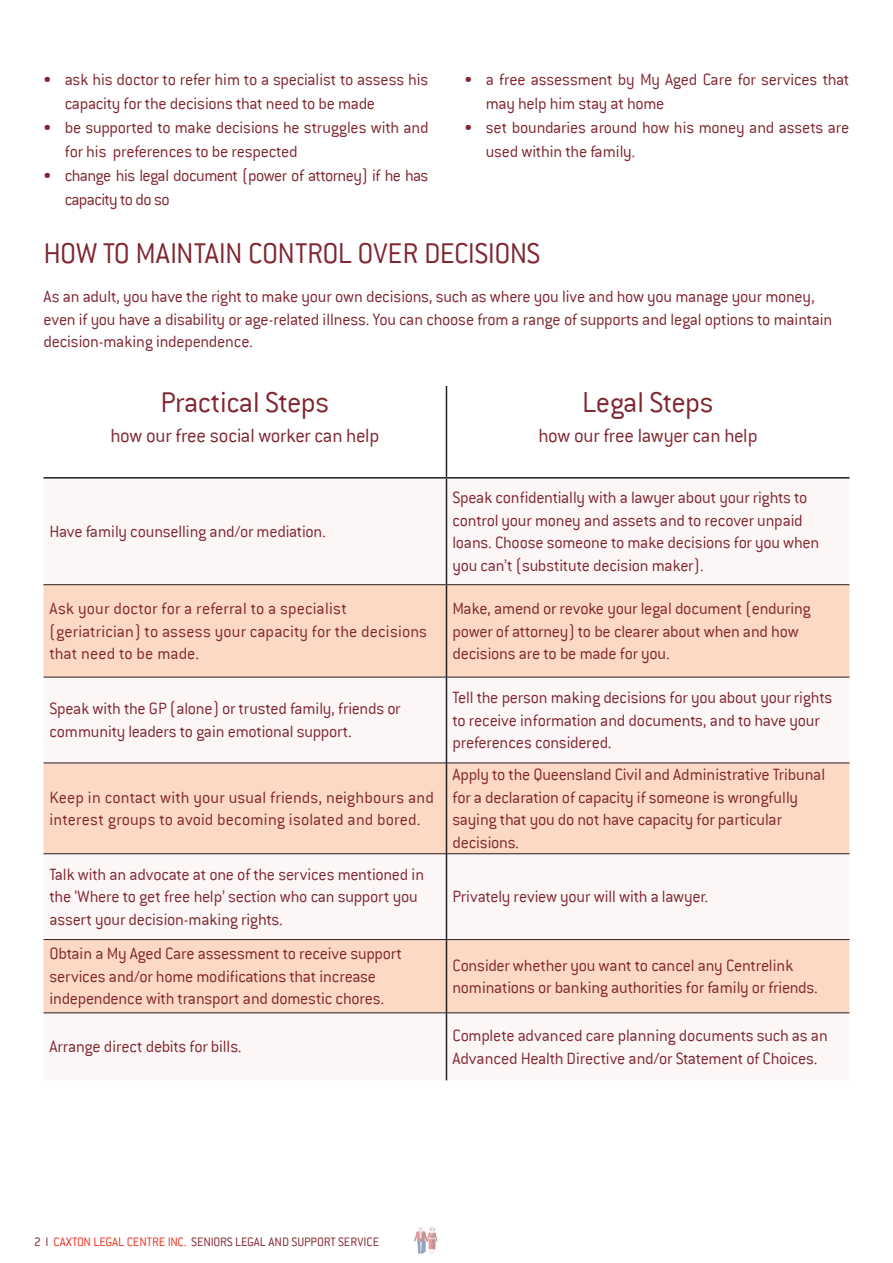
<style>
.page{position:relative;width:893px;height:1263px;background:#fff}
.page>*{position:absolute;margin:0;border:0;box-sizing:border-box;transform-origin:0 0}
.Heading_1{font:300 31.5px "Conduit ITC";letter-spacing:-.02em;color:#802630}
.t1{font:300 21px "Conduit ITC";letter-spacing:-.015em;color:#802630}
.t2{font:300 18px/22.5px "Conduit ITC";letter-spacing:-.015em;color:#802630}
.t3{font:300 18px/22.5px "Conduit ITC";letter-spacing:.005em;color:#802630}
.t4{font:300 18px/24px "Conduit ITC";letter-spacing:-.035em;color:#802630}
.t5{font:300 13.5px "Conduit ITC";color:#802630}
.s1{color:#ee2e22}
</style>
<div class="page">
<svg style="left:413px;top:1226px;width:25px;height:27px"></svg>
<svg style="left:44px;top:585px;width:805px;height:427px;fill:#fcd9c4"></svg>
<hr style="left:446px;top:386px;width:1px;height:91px;background:#231f20">
<hr style="left:44px;top:477px;width:402px;height:2px;background:#231f20">
<hr style="left:446px;top:477px;width:403px;height:2px;background:#231f20">
<hr style="left:446px;top:479px;width:1px;height:105px;background:#231f20">
<hr style="left:446px;top:585px;width:1px;height:92px;background:#231f20">
<hr style="left:446px;top:677px;width:1px;height:86px;background:#231f20">
<hr style="left:446px;top:763px;width:1px;height:90px;background:#231f20">
<hr style="left:446px;top:854px;width:1px;height:85px;background:#231f20">
<hr style="left:446px;top:940px;width:1px;height:73px;background:#231f20">
<hr style="left:446px;top:1013px;width:1px;height:67px;background:#231f20">
<hr style="left:44px;top:677px;width:402px;height:1px;background:#231f20">
<hr style="left:446px;top:677px;width:403px;height:1px;background:#231f20">
<hr style="left:44px;top:763px;width:402px;height:1px;background:#231f20">
<hr style="left:446px;top:763px;width:403px;height:1px;background:#231f20">
<hr style="left:44px;top:853px;width:402px;height:1px;background:#231f20">
<hr style="left:446px;top:853px;width:403px;height:1px;background:#231f20">
<hr style="left:44px;top:939px;width:402px;height:1px;background:#231f20">
<hr style="left:446px;top:939px;width:403px;height:1px;background:#231f20">
<hr style="left:44px;top:1012px;width:402px;height:1px;background:#231f20">
<hr style="left:446px;top:1012px;width:403px;height:1px;background:#231f20">
<hr style="left:44px;top:584px;width:402px;height:1px;background:#231f20">
<hr style="left:446px;top:584px;width:403px;height:1px;background:#231f20">
<p class="t2" style="left:65px;top:67px;width:365px;line-height:24px;text-indent:-21px">• ask his doctor to refer him to a specialist to assess his capacity for the decisions that need to be made</p>
<p class="t2" style="left:65px;top:115px;width:365px;line-height:24px;text-indent:-21px">• be supported to make decisions he struggles with and for his preferences to be respected</p>
<p class="t4" style="left:65px;top:163px;width:365px;text-indent:-21px">• change his legal document (power of attorney) if he has capacity to do so</p>
<p class="t2" style="left:486px;top:67px;width:365px;line-height:24px;text-indent:-21px">• a free assessment by My Aged Care for services that may help him stay at home</p>
<p class="t2" style="left:486px;top:115px;width:365px;line-height:24px;text-indent:-21px">• set boundaries around how his money and assets are used within the family.</p>
<p class="Heading_1" style="left:44px;top:236px;width:498px">HOW TO MAINTAIN CONTROL OVER DECISIONS</p>
<p class="t2" style="left:44px;top:285px;width:790px">As an adult, you have the right to make your own decisions, such as where you live and how you manage your money, even if you have a disability or age-related illness. You can choose from a range of supports and legal options to maintain decision-making independence.</p>
<p class="Heading_1" style="left:161px;top:385px;width:170px">Practical Steps</p>
<p class="t1" style="left:110px;top:424px;width:271px">how our free social worker can help</p>
<p class="t2" style="left:50px;top:520px;width:278px">Have family counselling and/or mediation.</p>
<p class="Heading_1" style="left:582px;top:385px;width:133px">Legal Steps</p>
<p class="t1" style="left:538px;top:424px;width:221px">how our free lawyer can help</p>
<p class="t2" style="left:452px;top:486px;width:368px">Speak confidentially with a lawyer about your rights to control your money and assets and to recover unpaid loans. Choose someone to make decisions for you when you can’t (substitute decision maker).</p>
<p class="t3" style="left:50px;top:597px;width:379px">Ask your doctor for a referral to a specialist (geriatrician) to assess your capacity for the decisions that need to be made.</p>
<p class="t2" style="left:452px;top:597px;width:360px">Make, amend or revoke your legal document (enduring power of attorney) to be clearer about when and how decisions are to be made for you.</p>
<p class="t2" style="left:50px;top:698px;width:353px">Speak with the GP (alone) or trusted family, friends or community leaders to gain emotional support.</p>
<p class="t2" style="left:452px;top:686px;width:381px">Tell the person making decisions for you about your rights to receive information and documents, and to have your preferences considered.</p>
<p class="t3" style="left:50px;top:786px;width:386px">Keep in contact with your usual friends, neighbours and interest groups to avoid becoming isolated and bored.</p>
<p class="t2" style="left:452px;top:763px;width:374px">Apply to the Queensland Civil and Administrative Tribunal for a declaration of capacity if someone is wrongfully saying that you do not have capacity for particular decisions.</p>
<p class="t2" style="left:50px;top:863px;width:376px">Talk with an advocate at one of the services mentioned in the ‘Where to get free help’ section who can support you assert your decision-making rights.</p>
<p class="t2" style="left:452px;top:885px;width:257px">Privately review your will with a lawyer.</p>
<p class="t2" style="left:50px;top:942px;width:354px">Obtain a My Aged Care assessment to receive support services and/or home modifications that increase independence with transport and domestic chores.</p>
<p class="t2" style="left:452px;top:954px;width:367px">Consider whether you want to cancel any Centrelink nominations or banking authorities for family or friends.</p>
<p class="t2" style="left:50px;top:1035px;width:194px">Arrange direct debits for bills.</p>
<p class="t2" style="left:452px;top:1024px;width:377px">Complete advanced care planning documents such as an<br>Advanced Health Directive and/or Statement of Choices.</p>
<p class="t5" style="left:34px;top:1235px;width:347px">2 I <span class="s1">CAXTON LEGAL CENTRE INC.</span> SENIORS LEGAL AND SUPPORT SERVICE</p>
</div>
